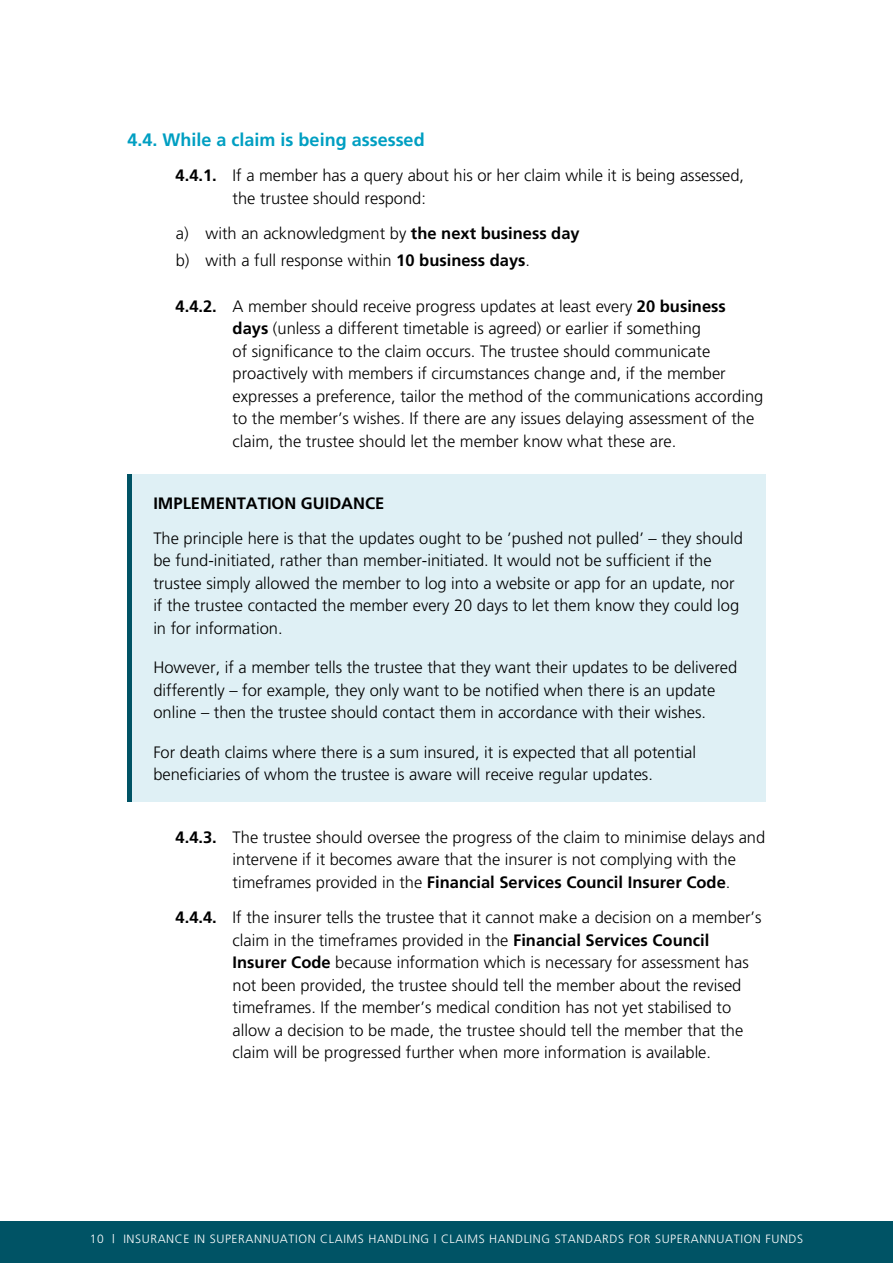
<style>
.page{position:relative;width:893px;height:1263px;background:#fff}
.page>*{position:absolute;margin:0;border:0;box-sizing:border-box;transform-origin:0 0}
.t1{font:700 18px "Frutiger";color:#009fc2}
.t2{font:300 16.5px/22.5px "Frutiger";color:#000}
.t3{font:700 16.5px "Frutiger";color:#000}
.t4{font:300 12px "Frutiger";letter-spacing:.05em;color:#fff}
.s1{font-weight:700}
</style>
<div class="page">
<div style="left:0;top:1221px;width:893px;height:42px;background:#005365"></div>
<hr style="left:128px;top:474px;width:4px;height:328px;background:#005365">
<div style="left:132px;top:474px;width:633px;height:328px;background:#dff0f5"></div>
<p class="t1" style="left:128px;top:129px;width:299px">4.4. While a claim is being assessed</p>
<p class="t2" style="left:233px;top:164px;width:513px;text-indent:-57px"><span class="s1">4.4.1.</span> If a member has a query about his or her claim while it is being assessed, the trustee should respond:</p>
<p class="t2" style="left:176px;top:220px;width:405px;line-height:26.7px">a) with an acknowledgment by <span class="s1">the next business day </span>b) with a full response within <span class="s1">10 business days</span>.</p>
<p class="t2" style="left:233px;top:295px;width:532px;text-indent:-57px"><span class="s1">4.4.2.</span> A member should receive progress updates at least every <span class="s1">20 business days</span> (unless a different timetable is agreed) or earlier if something<br>of significance to the claim occurs. The trustee should communicate proactively with members if circumstances change and, if the member expresses a preference, tailor the method of the communications according to the member’s wishes. If there are any issues delaying assessment of the claim, the trustee should let the member know what these are.</p>
<p class="t3" style="left:153px;top:493px;width:233px">IMPLEMENTATION GUIDANCE</p>
<p class="t2" style="left:153px;top:527px;width:591px">The principle here is that the updates ought to be ’pushed not pulled’ – they should be fund-initiated, rather than member-initiated. It would not be sufficient if the trustee simply allowed the member to log into a website or app for an update, nor if the trustee contacted the member every 20 days to let them know they could log in for information.</p>
<p class="t2" style="left:153px;top:656px;width:585px">However, if a member tells the trustee that they want their updates to be delivered differently – for example, they only want to be notified when there is an update online – then the trustee should contact them in accordance with their wishes.</p>
<p class="t2" style="left:153px;top:741px;width:544px">For death claims where there is a sum insured, it is expected that all potential beneficiaries of whom the trustee is aware will receive regular updates.</p>
<p class="t2" style="left:233px;top:826px;width:534px;text-indent:-57px"><span class="s1">4.4.3.</span> The trustee should oversee the progress of the claim to minimise delays and intervene if it becomes aware that the insurer is not complying with the timeframes provided in the <span class="s1">Financial Services Council Insurer Code</span>.</p>
<p class="t2" style="left:233px;top:906px;width:530px;text-indent:-57px"><span class="s1">4.4.4.</span> If the insurer tells the trustee that it cannot make a decision on a member’s claim in the timeframes provided in the <span class="s1">Financial Services Council Insurer Code</span> because information which is necessary for assessment has not been provided, the trustee should tell the member about the revised timeframes. If the member’s medical condition has not yet stabilised to allow a decision to be made, the trustee should tell the member that the claim will be progressed further when more information is available.</p>
<p class="t4" style="left:90px;top:1232px;width:715px">10 | INSURANCE IN SUPERANNUATION CLAIMS HANDLING | CLAIMS HANDLING STANDARDS FOR SUPERANNUATION FUNDS</p>
</div>
